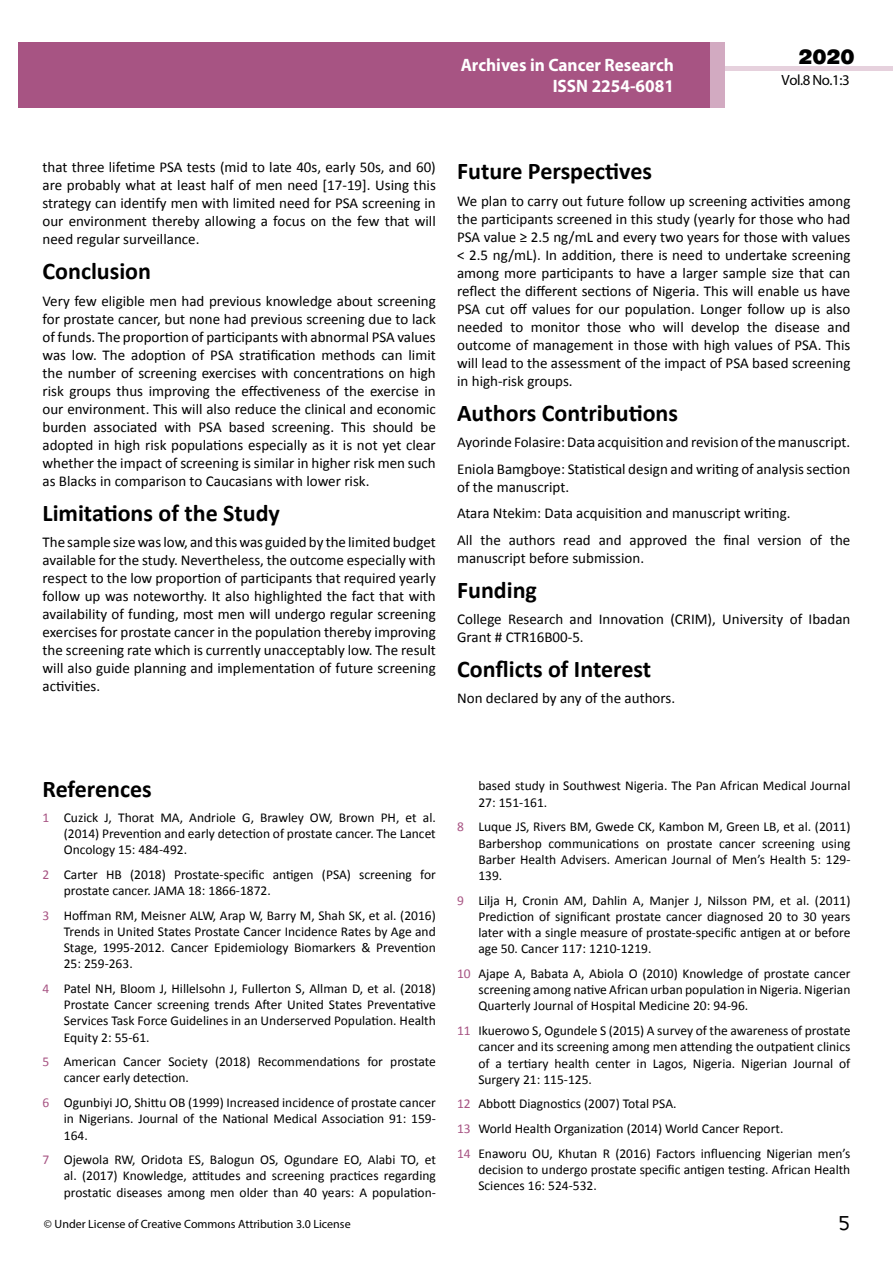
<style>
.page{position:relative;width:893px;height:1263px;background:#fff}
.page>*{position:absolute;margin:0;border:0;box-sizing:border-box;transform-origin:0 0}
.t1{font:25.5px "Tunga";color:#000}
.t2{font:700 24px "Calibri";color:#000}
.t3{font:22.5px "Helvetica Black cyr Bold";color:#000}
.t4{font:700 18px/21.6px "Myriad Pro";color:#fff;text-align:right;scale:.96 1}
.t5{font:15px/18px "Calibri";color:#000;text-align:justify}
.t6{font:14.85px "Myriad Pro";color:#000}
.t7{font:13.5px/16.2px "Calibri";color:#000;text-align:justify}
.t8{font:12px "Myriad Pro";color:#000}
.s1{color:#a75483}
</style>
<div class="page">
<div style="left:722px;top:66px;width:171px;height:5px;background:#e6d1dd"></div>
<div style="left:710px;top:42px;width:15px;height:66px;background:#d2aac1"></div>
<div style="left:19px;top:42px;width:691px;height:66px;background:#a75483"></div>
<p class="t4" style="left:461px;top:53px;width:224px">Archives in Cancer Research<br>ISSN 2254-6081</p>
<h3 class="t3" style="left:799px;top:45px;width:58px">2020</h3>
<p class="t6" style="left:781px;top:71px;width:70px">Vol.8 No.1:3</p>
<p class="t5" style="left:43px;top:158px;width:395px">that three lifetime PSA tests (mid to late 40s, early 50s, and 60) are probably what at least half of men need [17-19]. Using this strategy can identify men with limited need for PSA screening in our environment thereby allowing a focus on the few that will need regular surveillance.</p>
<h2 class="t2" style="left:43px;top:256px;width:110px">Conclusion</h2>
<p class="t5" style="left:43px;top:292px;width:395px">Very few eligible men had previous knowledge about screening for prostate cancer, but none had previous screening due to lack of funds. The proportion of participants with abnormal PSA values was low. The adoption of PSA stratification methods can limit the number of screening exercises with concentrations on high risk groups thus improving the effectiveness of the exercise in our environment. This will also reduce the clinical and economic burden associated with PSA based screening. This should be adopted in high risk populations especially as it is not yet clear whether the impact of screening is similar in higher risk men such as Blacks in comparison to Caucasians with lower risk.</p>
<h2 class="t2" style="left:43px;top:497px;width:239px">Limitations of the Study</h2>
<p class="t5" style="left:43px;top:533px;width:395px">The sample sizewaslow, and thiswas guided by the limited budget available for the study. Nevertheless, the outcome especially with respect to the low proportion of participants that required yearly follow up was noteworthy. It also highlighted the fact that with availability of funding, most men will undergo regular screening exercises for prostate cancer in the population thereby improving the screening rate which is currently unacceptably low. The result will also guide planning and implementation of future screening activities.</p>
<h2 class="t2" style="left:457px;top:156px;width:196px">Future Perspectives</h2>
<p class="t5" style="left:457px;top:192px;width:395px">We plan to carry out future follow up screening activities among the participants screened in this study (yearly for those who had PSA value ≥ 2.5 ng/mL and every two years for those with values &lt; 2.5 ng/mL). In addition, there is need to undertake screening among more participants to have a larger sample size that can reflect the different sections of Nigeria. This will enable us have PSA cut off values for our population. Longer follow up is also needed to monitor those who will develop the disease and outcome of management in those with high values of PSA. This will lead to the assessment of the impact of PSA based screening in high-risk groups.</p>
<h2 class="t2" style="left:457px;top:397px;width:222px">Authors Contributions</h2>
<p class="t5" style="left:457px;top:429px;width:395px;line-height:26.5px">Ayorinde Folasire:Data acquisition and revision ofthemanuscript.<br>Eniola Bamgboye: Statistical design and writing of analysis section</p>
<p class="t5" style="left:457px;top:473px;width:395px;line-height:26.5px;text-align:left">of the manuscript.<br>Atara Ntekim: Data acquisition and manuscript writing.<br>All the authors read and approved the final version of the</p>
<p class="t5" style="left:457px;top:549px;width:189px">manuscript before submission.</p>
<h2 class="t2" style="left:457px;top:574px;width:81px">Funding</h2>
<p class="t5" style="left:457px;top:610px;width:395px">College Research and Innovation (CRIM), University of Ibadan<br>Grant # CTR16B00-5.</p>
<h2 class="t2" style="left:457px;top:654px;width:195px">Conflicts of Interest</h2>
<p class="t5" style="left:457px;top:689px;width:220px">Non declared by any of the authors.</p>
<h2 class="t2" style="left:43px;top:774px;width:111px">References</h2>
<p class="t7" style="left:64px;top:809px;width:374px;text-indent:-21px"><span class="s1">1</span> Cuzick J, Thorat MA, Andriole G, Brawley OW, Brown PH, et al. (2014) Prevention and early detection of prostate cancer. The Lancet Oncology 15: 484-492.</p>
<p class="t7" style="left:64px;top:866px;width:374px;text-indent:-21px"><span class="s1">2</span> Carter HB (2018) Prostate-specific antigen (PSA) screening for prostate cancer. JAMA 18: 1866-1872.</p>
<p class="t7" style="left:64px;top:907px;width:374px;text-indent:-21px"><span class="s1">3</span> Hoffman RM, Meisner ALW, Arap W, Barry M, Shah SK, et al. (2016)<br>Trends in United States Prostate Cancer Incidence Rates by Age and Stage, 1995-2012. Cancer Epidemiology Biomarkers &amp; Prevention 25: 259-263.</p>
<p class="t7" style="left:64px;top:980px;width:374px;text-indent:-21px"><span class="s1">4</span> Patel NH, Bloom J, Hillelsohn J, Fullerton S, Allman D, et al. (2018)<br>Prostate Cancer screening trends After United States Preventative Services Task Force Guidelines in an Underserved Population. Health Equity 2: 55-61.</p>
<p class="t7" style="left:64px;top:1054px;width:374px;text-indent:-21px"><span class="s1">5</span> American Cancer Society (2018) Recommendations for prostate cancer early detection.</p>
<p class="t7" style="left:64px;top:1095px;width:374px;text-indent:-21px"><span class="s1">6</span> Ogunbiyi JO, Shittu OB (1999) Increased incidence of prostate cancer in Nigerians. Journal of the National Medical Association 91: 159- 164.</p>
<p class="t7" style="left:64px;top:1152px;width:374px;text-indent:-21px"><span class="s1">7</span> Ojewola RW, Oridota ES, Balogun OS, Ogundare EO, Alabi TO, et al. (2017) Knowledge, attitudes and screening practices regarding prostatic diseases among men older than 40 years: A population-</p>
<p class="t7" style="left:478px;top:778px;width:374px">based study in Southwest Nigeria. The Pan African Medical Journal<br>27: 151-161.</p>
<p class="t7" style="left:478px;top:819px;width:374px;text-indent:-21px"><span class="s1">8</span> Luque JS, Rivers BM, Gwede CK, Kambon M, Green LB, et al. (2011)<br>Barbershop communications on prostate cancer screening using Barber Health Advisers. American Journal of Men’s Health 5: 129- 139.</p>
<p class="t7" style="left:478px;top:892px;width:374px;text-indent:-21px"><span class="s1">9</span> Lilja H, Cronin AM, Dahlin A, Manjer J, Nilsson PM, et al. (2011)<br>Prediction of significant prostate cancer diagnosed 20 to 30 years later with a single measure of prostate-specific antigen at or before age 50. Cancer 117: 1210-1219.</p>
<p class="t7" style="left:478px;top:965px;width:374px;text-indent:-21px"><span class="s1">10</span> Ajape A, Babata A, Abiola O (2010) Knowledge of prostate cancer screening among native African urban population in Nigeria. Nigerian Quarterly Journal of Hospital Medicine 20: 94-96.</p>
<p class="t7" style="left:478px;top:1022px;width:374px;text-indent:-21px"><span class="s1">11</span> Ikuerowo S, Ogundele S (2015) A survey of the awareness of prostate cancer and its screening among men attending the outpatient clinics of a tertiary health center in Lagos, Nigeria. Nigerian Journal of Surgery 21: 115-125.</p>
<p class="t7" style="left:457px;top:1091px;width:395px;line-height:24.8px;text-align:left"><span class="s1">12</span> Abbott Diagnostics (2007) Total PSA.<br><span class="s1">13</span> World Health Organization (2014) World Cancer Report.<br><span class="s1">14</span> Enaworu OU, Khutan R (2016) Factors influencing Nigerian men’s</p>
<p class="t7" style="left:478px;top:1161px;width:374px">decision to undergo prostate specific antigen testing. African Health<br>Sciences 16: 524-532.</p>
<p class="t8" style="left:44px;top:1217px;width:308px">© Under License of Creative Commons Attribution 3.0 License</p>
<h1 class="t1" style="left:839px;top:1206px;width:13px">5</h1>
</div>
